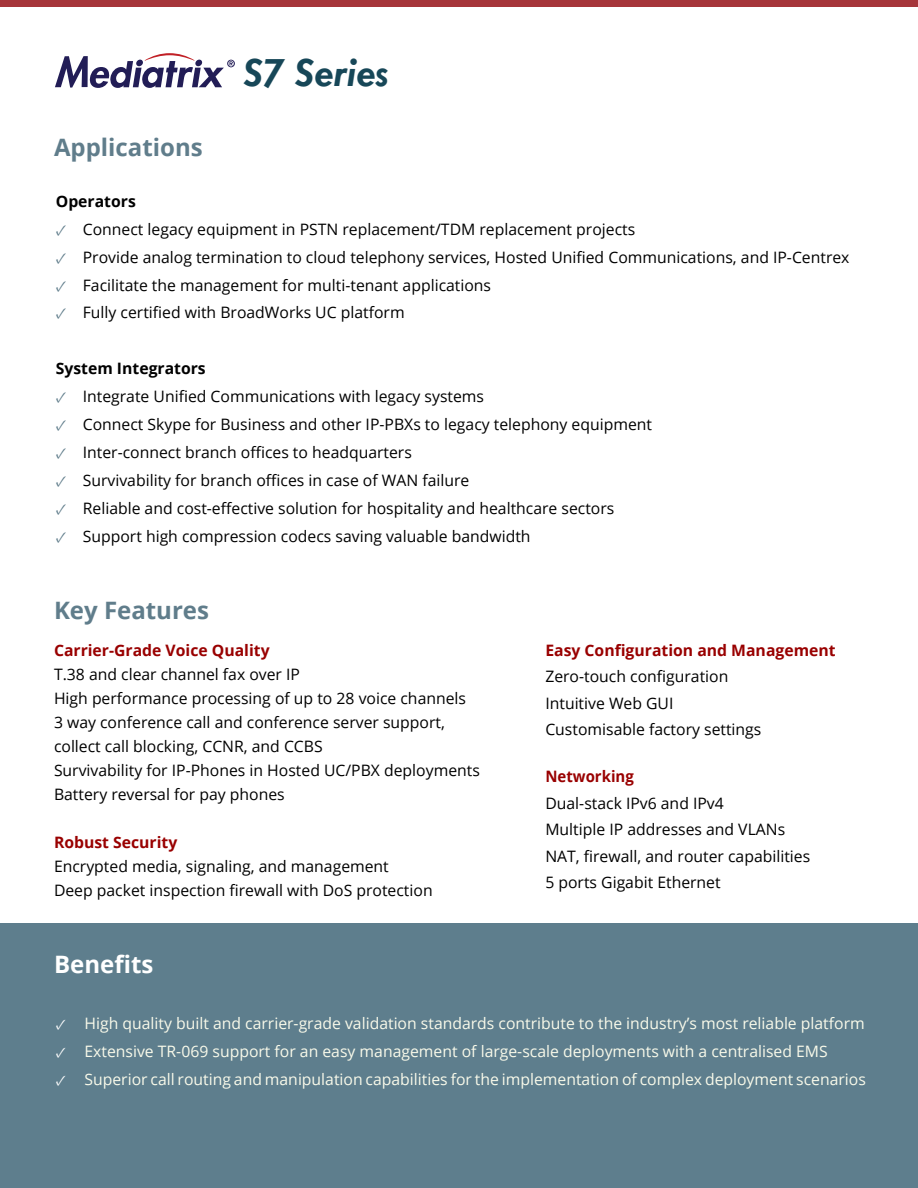
<style>
.page{position:relative;width:918px;height:1188px;background:#fff}
.page>*{position:absolute;margin:0;border:0;box-sizing:border-box;transform-origin:0 0}
.t1{font:italic 700 42px "Tw Cen";color:#174758}
.t2{font:700 24px "Open Sans";color:#607d8b}
.t3{font:700 24px "Open Sans";color:#fff}
.t4{font:15.75px/24px "Open Sans";color:#000}
.t5{font:15.75px "Open Sans";color:#f9faea}
.t6{font:700 15.75px "Open Sans";color:#900}
.t7{font:700 15.75px "Open Sans";color:#000}
.t8{font:700 15.75px "Open Sans";color:#900;scale:.95 1}
.s1{font-family:"Minion Pro";color:#607d8b}
.s2{font-family:"Minion Pro";font-size:15px;color:#fff}
</style>
<div class="page">
<div style="left:0;top:0;width:918px;height:7px;background:#a6353a"></div>
<div style="left:0;top:924px;width:918px;height:264px;background:#5e7e8d"></div>
<svg style="left:55px;top:53px;width:180px;height:35px"></svg>
<h2 class="t2" style="left:54px;top:130px;width:150px">Applications</h2>
<h1 class="t1" style="left:244px;top:47px;width:146px">S7 Series</h1>
<p class="t7" style="left:56px;top:190px;width:82px">Operators</p>
<p class="t4" style="left:56px;top:217px;width:581px"><span class="s1">✓</span> Connect legacy equipment in PSTN replacement/TDM replacement projects</p>
<p class="t4" style="left:56px;top:245px;width:795px"><span class="s1">✓</span> Provide analog termination to cloud telephony services, Hosted Unified Communications, and IP-Centrex</p>
<p class="t4" style="left:56px;top:272px;width:437px"><span class="s1">✓</span> Facilitate the management for multi-tenant applications</p>
<p class="t4" style="left:56px;top:300px;width:350px"><span class="s1">✓</span> Fully certified with BroadWorks UC platform</p>
<p class="t7" style="left:56px;top:357px;width:152px">System Integrators</p>
<p class="t4" style="left:56px;top:384px;width:430px"><span class="s1">✓</span> Integrate Unified Communications with legacy systems</p>
<p class="t4" style="left:56px;top:412px;width:598px"><span class="s1">✓</span> Connect Skype for Business and other IP-PBXs to legacy telephony equipment</p>
<p class="t4" style="left:56px;top:440px;width:358px"><span class="s1">✓</span> Inter-connect branch offices to headquarters</p>
<p class="t4" style="left:56px;top:468px;width:415px"><span class="s1">✓</span> Survivability for branch offices in case of WAN failure</p>
<p class="t4" style="left:56px;top:496px;width:560px"><span class="s1">✓</span> Reliable and cost-effective solution for hospitality and healthcare sectors</p>
<p class="t4" style="left:56px;top:524px;width:476px"><span class="s1">✓</span> Support high compression codecs saving valuable bandwidth</p>
<h2 class="t2" style="left:54px;top:593px;width:157px">Key Features</h2>
<p class="t6" style="left:54px;top:639px;width:217px">Carrier-Grade Voice Quality</p>
<p class="t4" style="left:54px;top:662px;width:427px">T.38 and clear channel fax over IP<br>High performance processing of up to 28 voice channels<br>3 way conference call and conference server support, collect call blocking, CCNR, and CCBS<br>Survivability for IP-Phones in Hosted UC/PBX deployments Battery reversal for pay phones</p>
<p class="t6" style="left:54px;top:831px;width:125px">Robust Security</p>
<p class="t4" style="left:54px;top:854px;width:380px">Encrypted media, signaling, and management<br>Deep packet inspection firewall with DoS protection</p>
<h2 class="t3" style="left:54px;top:947px;width:101px">Benefits</h2>
<p class="t6" style="left:545px;top:639px;width:292px">Easy Configuration and Management</p>
<p class="t4" style="left:545px;top:663px;width:218px;line-height:26.4px">Zero-touch configuration<br>Intuitive Web GUI<br>Customisable factory settings</p>
<p class="t8" style="left:545px;top:766px;width:95px">Networking</p>
<p class="t4" style="left:545px;top:789px;width:266px;line-height:26.4px">Dual-stack IPv6 and IPv4<br>Multiple IP addresses and VLANs<br>NAT, firewall, and router capabilities<br>5 ports Gigabit Ethernet</p>
<p class="t5" style="left:56px;top:1013px;width:811px"><span class="s2">✓</span> High quality built and carrier-grade validation standards contribute to the industry’s most reliable platform</p>
<p class="t5" style="left:56px;top:1040px;width:774px"><span class="s2">✓</span> Extensive TR-069 support for an easy management of large-scale deployments with a centralised EMS</p>
<p class="t5" style="left:56px;top:1068px;width:812px"><span class="s2">✓</span> Superior call routing and manipulation capabilities for the implementation of complex deployment scenarios</p>
</div>
